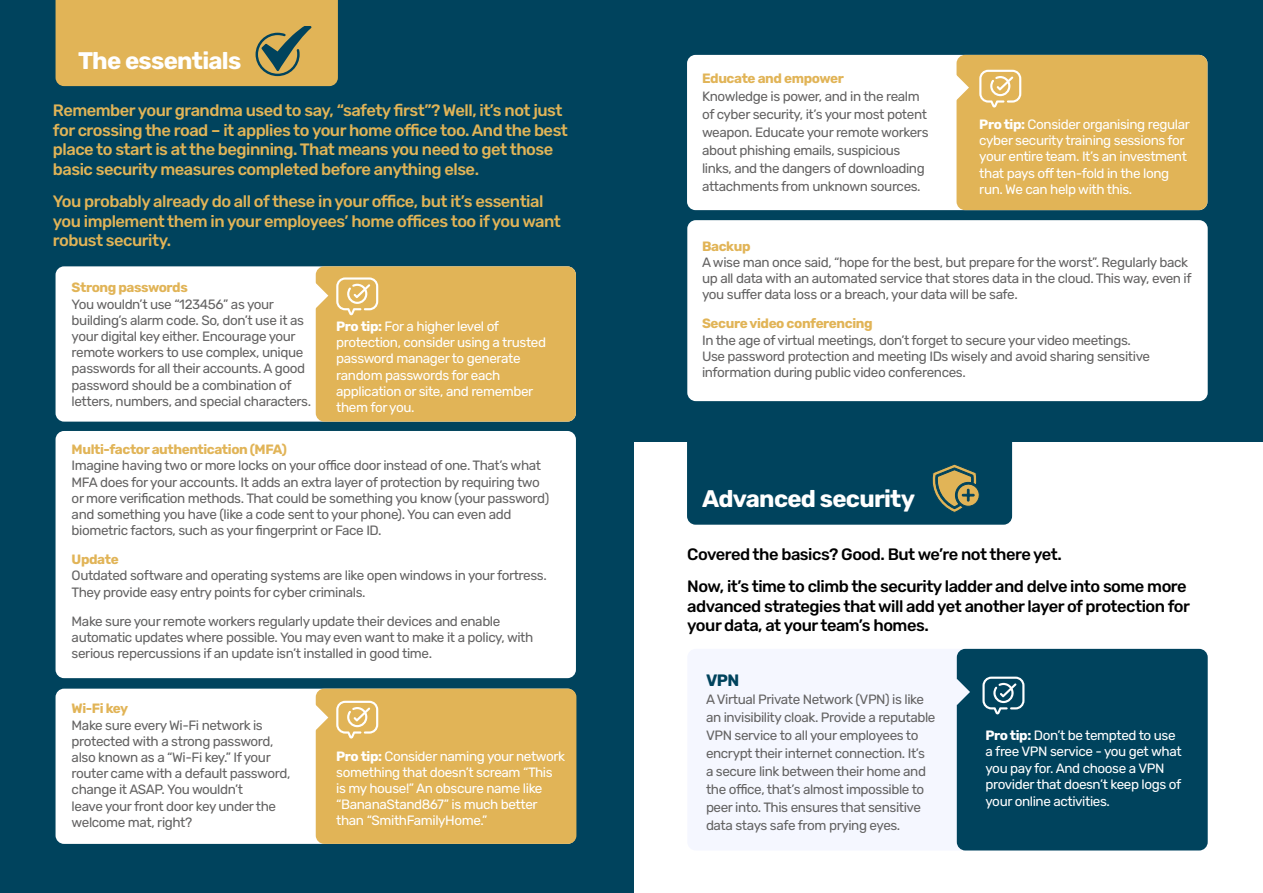
<style>
.page{position:relative;width:1263px;height:893px;background:#fff}
.page>*{position:absolute;margin:0;border:0;box-sizing:border-box;transform-origin:0 0}
.t1{font:700 24px "Rubik";letter-spacing:-.03em;color:#fff}
.t2{font:500 16.5px/19.5px "Rubik";letter-spacing:-.03em;color:#e1b457}
.t3{font:500 16.5px/32.2px "Rubik";letter-spacing:-.03em;color:#000}
.t4{font:700 16.5px "Rubik";color:#00435d}
.t5{font:13.5px/16.2px "Rubik";letter-spacing:-.03em;color:#646363}
.t6{font:13.5px/16.2px "Rubik";letter-spacing:-.03em;color:#fff}
.t7{font:700 13.5px "Rubik";letter-spacing:-.03em;color:#e1b457}
.s1{font-weight:700}
</style>
<div class="page">
<div style="left:687px;top:430px;width:325px;height:95px;background:#00435d;border-radius:9px"></div>
<div style="left:0;top:0;width:633px;height:893px;background:#00435d"></div>
<svg style="left:932px;top:464px;width:48px;height:49px"></svg>
<div style="left:633px;top:0;width:630px;height:442px;background:#00435d"></div>
<div style="left:56px;top:0;width:282px;height:86px;background:#e1b457"></div>
<div style="left:687px;top:220px;width:521px;height:181px;background:#fff;border-radius:9px"></div>
<div style="left:687px;top:55px;width:520px;height:155px;background:#fff;border-radius:9px"></div>
<div style="left:56px;top:689px;width:520px;height:155px;background:#fff;border-radius:9px"></div>
<div style="left:56px;top:431px;width:520px;height:247px;background:#fff;border-radius:9px"></div>
<div style="left:56px;top:266px;width:520px;height:156px;background:#fff;border-radius:9px"></div>
<div style="left:316px;top:266px;width:260px;height:156px;background:#e1b457;border-radius:9px"></div>
<svg style="left:336px;top:277px;width:42px;height:38px"></svg>
<div style="left:956px;top:55px;width:251px;height:155px;background:#e1b457;border-radius:9px"></div>
<div style="left:316px;top:689px;width:260px;height:155px;background:#e1b457;border-radius:9px"></div>
<svg style="left:336px;top:701px;width:42px;height:37px"></svg>
<svg style="left:979px;top:70px;width:42px;height:38px"></svg>
<svg style="left:315px;top:282px;width:13px;height:27px"></svg>
<svg style="left:315px;top:704px;width:13px;height:27px"></svg>
<svg style="left:956px;top:74px;width:13px;height:27px"></svg>
<div style="left:687px;top:649px;width:521px;height:201px;background:#f5f7ff;border-radius:9px"></div>
<div style="left:957px;top:649px;width:251px;height:201px;background:#00435d;border-radius:9px"></div>
<svg style="left:982px;top:677px;width:42px;height:37px"></svg>
<svg style="left:957px;top:679px;width:13px;height:26px"></svg>
<h1 class="t1" style="left:78px;top:46px;width:165px">The essentials</h1>
<p class="t2" style="left:53px;top:101px;width:517px">Remember your grandma used to say, “safety first”? Well, it’s not just for crossing the road – it applies to your home office too. And the best place to start is at the beginning. That means you need to get those basic security measures completed before anything else.</p>
<p class="t2" style="left:53px;top:192px;width:510px">You probably already do all of these in your office, but it’s essential you implement them in your employees’ home offices too if you want robust security.</p>
<p class="t7" style="left:72px;top:280px;width:118px">Strong passwords</p>
<p class="t5" style="left:72px;top:296px;width:241px">You wouldn’t use “123456” as your building’s alarm code. So, don’t use it as your digital key either. Encourage your remote workers to use complex, unique passwords for all their accounts. A good password should be a combination of letters, numbers, and special characters.</p>
<p class="t6" style="left:336px;top:318px;width:211px"><span class="s1">Pro tip:</span> For a higher level of protection, consider using a trusted password manager to generate random passwords for each application or site, and remember them for you.</p>
<p class="t7" style="left:72px;top:442px;width:217px">Multi-factor authentication (MFA)</p>
<p class="t5" style="left:72px;top:458px;width:479px">Imagine having two or more locks on your office door instead of one. That’s what MFA does for your accounts. It adds an extra layer of protection by requiring two or more verification methods. That could be something you know (your password) and something you have (like a code sent to your phone). You can even add biometric factors, such as your fingerprint or Face ID.</p>
<p class="t7" style="left:72px;top:552px;width:49px">Update</p>
<p class="t5" style="left:72px;top:568px;width:477px">Outdated software and operating systems are like open windows in your fortress.<br>They provide easy entry points for cyber criminals.</p>
<p class="t5" style="left:72px;top:613px;width:463px">Make sure your remote workers regularly update their devices and enable automatic updates where possible. You may even want to make it a policy, with serious repercussions if an update isn’t installed in good time.</p>
<p class="t7" style="left:72px;top:701px;width:58px">Wi-Fi key</p>
<p class="t5" style="left:72px;top:717px;width:220px">Make sure every Wi-Fi network is protected with a strong password, also known as a “Wi-Fi key.” If your router came with a default password, change it ASAP. You wouldn’t<br>leave your front door key under the welcome mat, right?</p>
<p class="t6" style="left:336px;top:748px;width:230px"><span class="s1">Pro tip:</span> Consider naming your network something that doesn’t scream “This is my house!” An obscure name like “BananaStand867” is much better than “SmithFamilyHome.”</p>
<p class="t7" style="left:702px;top:70px;width:143px">Educate and empower</p>
<p class="t5" style="left:702px;top:87px;width:228px;line-height:18px">Knowledge is power, and in the realm of cyber security, it’s your most potent weapon. Educate your remote workers about phishing emails, suspicious links, and the dangers of downloading attachments from unknown sources.</p>
<p class="t6" style="left:979px;top:116px;width:212px"><span class="s1">Pro tip:</span> Consider organising regular cyber security training sessions for your entire team. It’s an investment that pays off ten-fold in the long run. We can help with this.</p>
<p class="t7" style="left:702px;top:238px;width:50px">Backup</p>
<p class="t5" style="left:702px;top:254px;width:491px">A wise man once said, “hope for the best, but prepare for the worst”. Regularly back up all data with an automated service that stores data in the cloud. This way, even if you suffer data loss or a breach, your data will be safe.</p>
<p class="t7" style="left:702px;top:316px;width:172px">Secure video conferencing</p>
<p class="t5" style="left:702px;top:332px;width:449px">In the age of virtual meetings, don’t forget to secure your video meetings.<br>Use password protection and meeting IDs wisely and avoid sharing sensitive information during public video conferences.</p>
<h1 class="t1" style="left:702px;top:485px;width:215px">Advanced security</h1>
<p class="t3" style="left:687px;top:539px;width:501px">Covered the basics? Good. But we’re not there yet.<br>Now, it’s time to climb the security ladder and delve into some more</p>
<p class="t3" style="left:687px;top:597px;width:504px;line-height:19.5px">advanced strategies that will add yet another layer of protection for your data, at your team’s homes.</p>
<p class="t4" style="left:706px;top:671px;width:35px">VPN</p>
<p class="t5" style="left:706px;top:691px;width:231px;line-height:18px">A Virtual Private Network (VPN) is like an invisibility cloak. Provide a reputable VPN service to all your employees to encrypt their internet connection. It’s a secure link between their home and the office, that’s almost impossible to peer into. This ensures that sensitive data stays safe from prying eyes.</p>
<p class="t6" style="left:985px;top:727px;width:198px"><span class="s1">Pro tip:</span> Don’t be tempted to use a free VPN service - you get what you pay for. And choose a VPN provider that doesn’t keep logs of your online activities.</p>
</div>
